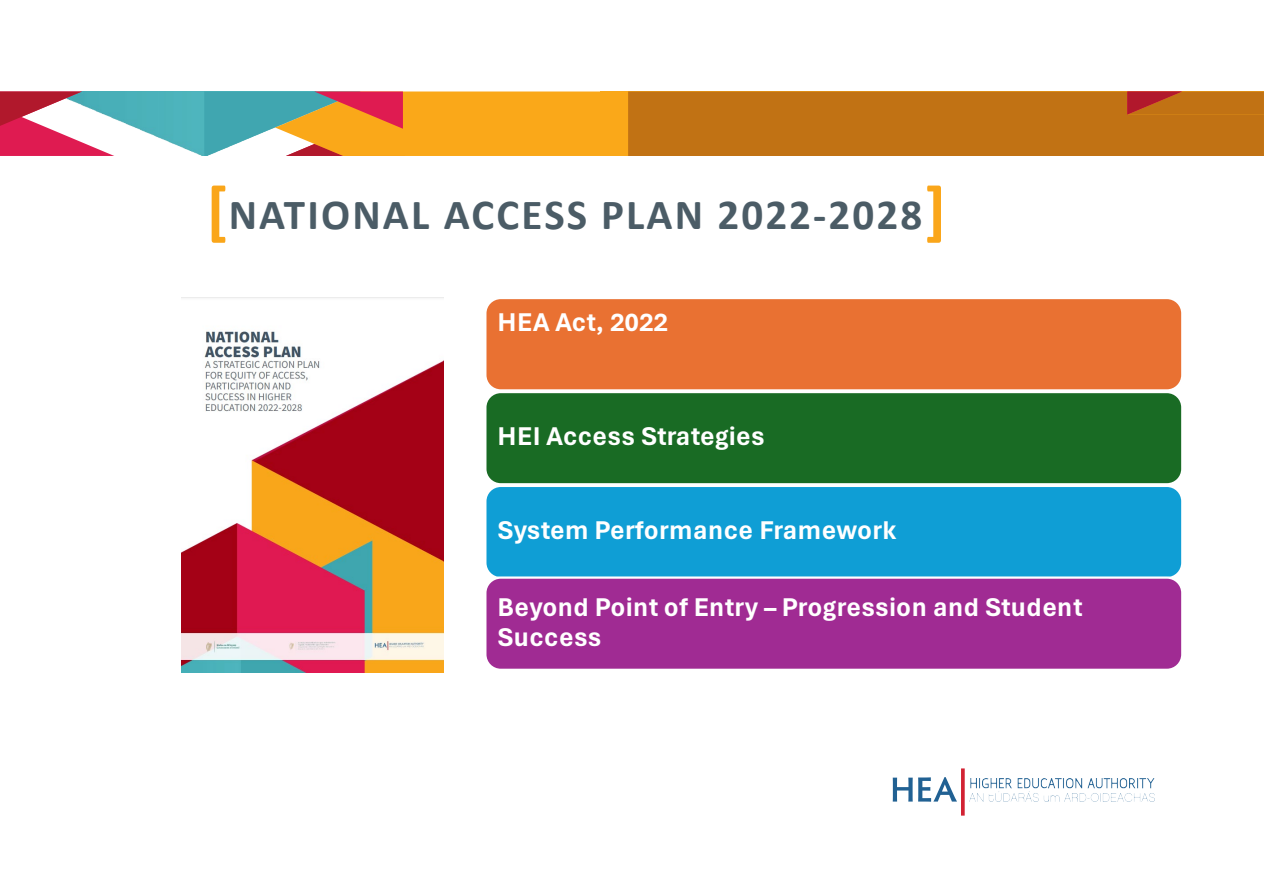
<style>
.page{position:relative;width:1264px;height:894px;background:#fff}
.page>*{position:absolute;margin:0;border:0;box-sizing:border-box;transform-origin:0 0}
.t1{font:700 43.05px "Calibri";letter-spacing:.05em;color:#4b5c66}
.t2{font:700 27px/29.5px "Aptos Display";letter-spacing:.04em;color:#fff}
.t3{font:700 27px "Aptos Display";letter-spacing:.01em;color:#fff}
.s1{font-size:66.75px;color:#faa61a}
</style>
<div class="page">
<div style="left:628px;top:91px;width:635px;height:65px;background:#c17214"></div>
<img style="left:114px;top:91px;width:90px;height:65px">
<svg style="left:204px;top:91px;width:411px;height:65px;background:#d4a248"></svg>
<svg style="left:0;top:91px;width:114px;height:65px"></svg>
<img style="left:969px;top:778px;width:185px;height:23px">
<svg style="left:892px;top:777px;width:64px;height:24px"></svg>
<svg style="left:961px;top:768px;width:3px;height:47px"></svg>
<img style="left:181px;top:331px;width:262px;height:341px">
<div style="left:484px;top:297px;width:699px;height:94px;background:#e97132;border:2px solid #fff;border-radius:15px"></div>
<div style="left:484px;top:391px;width:699px;height:94px;background:#196b24;border:2px solid #fff;border-radius:15px"></div>
<div style="left:484px;top:484px;width:699px;height:95px;background:#0f9ed5;border:2px solid #fff;border-radius:15px"></div>
<div style="left:484px;top:576px;width:699px;height:94px;background:#a02b93;border:2px solid #fff;border-radius:15px"></div>
<p class="t1" style="left:206px;top:184px;width:741px"><span class="s1">[</span>NATIONAL ACCESS PLAN 2022-2028<span class="s1">]</span></p>
<p class="t3" style="left:498px;top:303px;width:171px">HEA Act, 2022</p>
<p class="t2" style="left:498px;top:420px;width:268px">HEI Access Strategies</p>
<p class="t2" style="left:498px;top:514px;width:399px">System Performance Framework</p>
<p class="t2" style="left:498px;top:591px;width:585px">Beyond Point of Entry – Progression and Student<br>Success</p>
</div>
